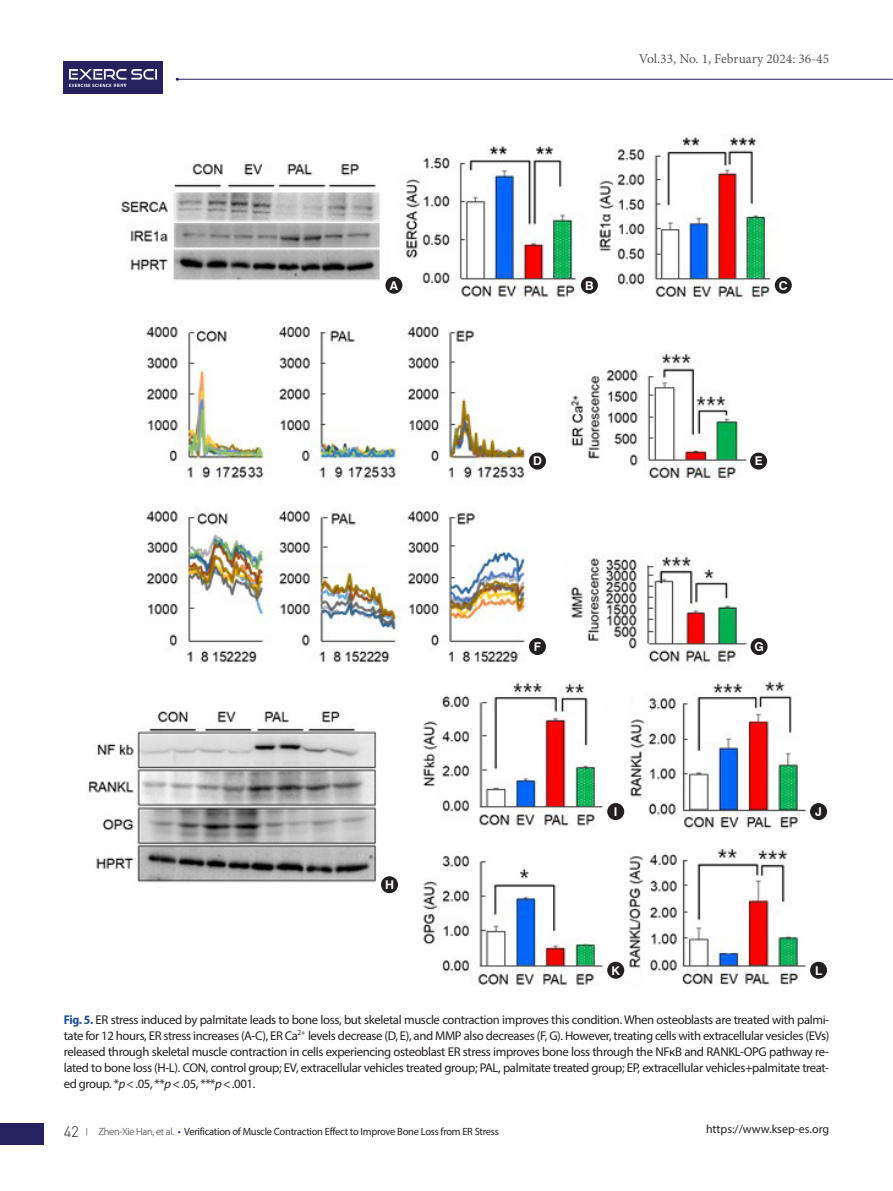
<style>
.page{position:relative;width:893px;height:1191px;background:#fff}
.page>*{position:absolute;margin:0;border:0;box-sizing:border-box;transform-origin:0 0}
.t1{font:13.5px "Minion Pro";color:#57585a}
.표그림제목{font:12.75px/15.9px "Myriad Pro";letter-spacing:-.03em;color:#231f20;text-align:justify}
.t2{font:700 12.15px "Swiss 721 BT";color:#fff}
.t3{font:12px "Myriad Pro";color:#231f20}
.t4{font:10.5px "Myriad Pro";letter-spacing:-.025em;color:#231f20}
.s1{font-weight:700;font-stretch:semi-condensed;color:#1e4e96}
.s2{font-style:italic}
.s3{font-family:"Dinlig";font-size:15px}
.s4{font-family:"Dinlig";font-size:9px;color:#262260}
.s5{font-weight:300}
.s6{color:#262260}
</style>
<div class="page">
<div style="left:0;top:1123px;width:44px;height:21px;background:#262260"></div>
<div style="left:64px;top:62px;width:99px;height:32px;background:#262260"></div>
<img style="left:70px;top:69px;width:87px;height:18px">
<hr style="left:177px;top:79px;width:716px;height:1px;background:#262260">
<img style="left:88px;top:137px;width:740px;height:849px">
<div style="left:385px;top:277px;width:17px;height:17px;background:#231f20;border-radius:50%"></div>
<div style="left:529px;top:452px;width:17px;height:17px;background:#231f20;border-radius:50%"></div>
<div style="left:381px;top:876px;width:17px;height:17px;background:#231f20;border-radius:50%"></div>
<div style="left:607px;top:803px;width:17px;height:17px;background:#231f20;border-radius:50%"></div>
<div style="left:607px;top:961px;width:17px;height:17px;background:#231f20;border-radius:50%"></div>
<div style="left:810px;top:961px;width:17px;height:17px;background:#231f20;border-radius:50%"></div>
<div style="left:810px;top:803px;width:17px;height:17px;background:#231f20;border-radius:50%"></div>
<div style="left:750px;top:452px;width:17px;height:17px;background:#231f20;border-radius:50%"></div>
<div style="left:529px;top:638px;width:17px;height:17px;background:#231f20;border-radius:50%"></div>
<div style="left:750px;top:638px;width:17px;height:17px;background:#231f20;border-radius:50%"></div>
<div style="left:581px;top:277px;width:17px;height:17px;background:#231f20;border-radius:50%"></div>
<div style="left:775px;top:277px;width:17px;height:17px;background:#231f20;border-radius:50%"></div>
<p class="t2" style="left:390px;top:278px;width:10px">A</p>
<p class="t2" style="left:385px;top:877px;width:10px">H</p>
<p class="t1" style="left:639px;top:50px;width:192px">Vol.33, No. 1, February 2024: 36-45</p>
<p class="t2" style="left:585px;top:278px;width:10px">B</p>
<p class="t2" style="left:779px;top:278px;width:10px">C</p>
<p class="t2" style="left:533px;top:453px;width:10px">D</p>
<p class="t2" style="left:755px;top:453px;width:9px">E</p>
<p class="t2" style="left:534px;top:639px;width:9px">F</p>
<p class="t2" style="left:754px;top:639px;width:11px">G</p>
<p class="t2" style="left:614px;top:804px;width:5px">I</p>
<p class="t2" style="left:815px;top:804px;width:8px">J</p>
<p class="t2" style="left:611px;top:962px;width:10px">K</p>
<p class="t2" style="left:815px;top:962px;width:9px">L</p>
<p class="표그림제목" style="left:64px;top:1012px;width:767px"><span class="s1">Fig. 5.</span> ER stress induced by palmitate leads to bone loss, but skeletal muscle contraction improves this condition. When osteoblasts are treated with palmi&shy;tate for 12 hours, ER stress increases (A-C), ER Ca<sup>2+</sup> levels decrease (D, E), and MMP also decreases (F, G). However, treating cells with extracellular vesicles (EVs) released through skeletal muscle contraction in cells experiencing osteoblast ER stress improves bone loss through the NFκB and RANKL-OPG pathway re&shy;lated to bone loss (H-L). CON, control group; EV, extracellular vehicles treated group; PAL, palmitate treated group; EP, extracellular vehicles+palmitate treat&shy;ed group. *<span class="s2">p</span>&lt;.05, **<span class="s2">p</span>&lt;.05, ***<span class="s2">p</span>&lt;.001.</p>
<p class="t4" style="left:64px;top:1125px;width:437px"><span class="s3">42</span> <span class="s4">|</span> <span class="s5">Zhen-Xie Han, et al.</span> <span class="s6">•</span> Verification of Muscle Contraction Effect to Improve Bone Loss from ER Stress</p>
<p class="t3" style="left:706px;top:1121px;width:125px">https://www.ksep-es.org</p>
</div>
